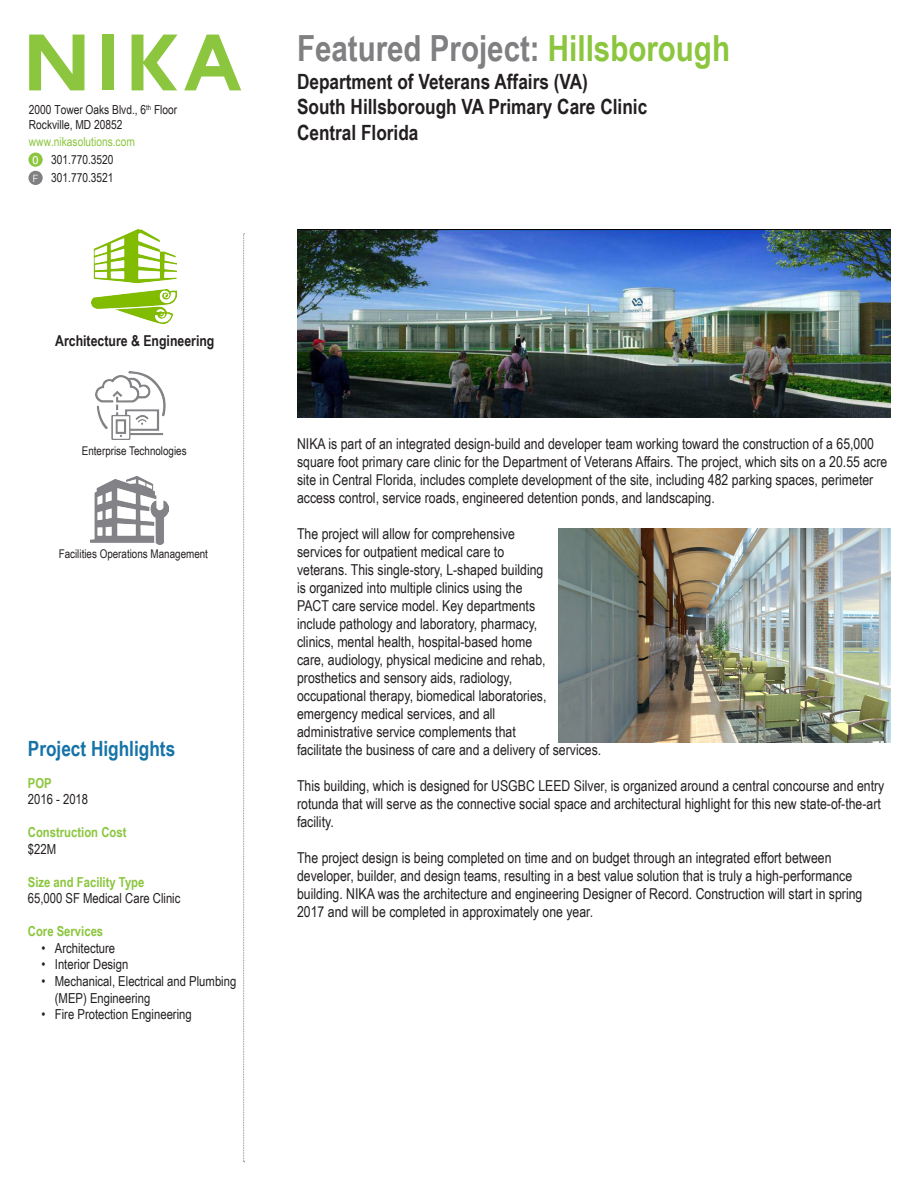
<style>
.page{position:relative;width:918px;height:1188px;background:#fff}
.page>*{position:absolute;margin:0;border:0;box-sizing:border-box;transform-origin:0 0}
.t1{font:700 36px "Arial Narrow";color:#808083}
.t2{font:700 21px "Arial Narrow";color:#231f20}
.t3{font:700 21px "Arial Narrow";color:#1673a8}
.t4{font:15px/18px "Arial Narrow";color:#231f20}
.t5{font:700 15px "Arial Narrow";color:#231f20}
.t6{font:13.8px/16.5px "Arial Narrow";color:#231f20}
.t7{font:700 13.8px "Arial Narrow";color:#8bc63e}
.t8{font:12.45px/14.9px "Arial Narrow";color:#231f20}
.t9{font:12.45px "Arial Narrow";color:#8bc63e}
.t10{font:12px "Arial Narrow";color:#231f20}
.t11{font:700 10.95px "Bell Gothic Std";color:#fff}
.t12{font:300 10.95px "Bell Gothic Std";color:#fff}
.s1{color:#8bc63e}
</style>
<div class="page">
<div style="left:102px;top:35px;width:12px;height:55px;background:#8bc63e"></div>
<svg style="left:132px;top:35px;width:45px;height:55px"></svg>
<svg style="left:29px;top:35px;width:55px;height:55px"></svg>
<svg style="left:184px;top:35px;width:57px;height:55px"></svg>
<div style="left:28px;top:153px;width:15px;height:14px;background:#8bc63e;border-radius:50%"></div>
<div style="left:28px;top:171px;width:15px;height:14px;background:#808083;border-radius:50%"></div>
<svg style="left:243px;top:234px;width:2px;height:928px"></svg>
<img style="left:91px;top:230px;width:86px;height:94px">
<img style="left:95px;top:372px;width:70px;height:67px">
<img style="left:91px;top:477px;width:78px;height:67px">
<img style="left:297px;top:230px;width:594px;height:187px">
<img style="left:559px;top:529px;width:332px;height:214px">
<p class="t8" style="left:29px;top:101px;width:150px">2000 Tower Oaks Blvd., 6<sup>th</sup> Floor<br>Rockville, MD 20852</p>
<p class="t9" style="left:29px;top:133px;width:107px">www.nikasolutions.com</p>
<p class="t11" style="left:32px;top:153px;width:8px">O</p>
<p class="t8" style="left:51px;top:152px;width:64px">301.770.3520</p>
<p class="t12" style="left:32px;top:173px;width:8px">F</p>
<p class="t8" style="left:51px;top:170px;width:64px">301.770.3521</p>
<p class="t5" style="left:55px;top:329px;width:161px">Architecture &amp; Engineering</p>
<p class="t10" style="left:82px;top:442px;width:106px">Enterprise Technologies</p>
<p class="t10" style="left:59px;top:544px;width:151px">Facilities Operations Management</p>
<p class="t3" style="left:28px;top:733px;width:149px">Project Highlights</p>
<p class="t7" style="left:28px;top:772px;width:25px">POP</p>
<p class="t6" style="left:28px;top:790px;width:62px">2016 - 2018</p>
<p class="t7" style="left:28px;top:822px;width:100px">Construction Cost</p>
<p class="t6" style="left:28px;top:840px;width:30px">$22M</p>
<p class="t7" style="left:28px;top:871px;width:118px">Size and Facility Type</p>
<p class="t6" style="left:28px;top:890px;width:154px">65,000 SF Medical Care Clinic</p>
<p class="t7" style="left:28px;top:921px;width:77px">Core Services</p>
<p class="t6" style="left:41px;top:939px;width:75px">• Architecture</p>
<p class="t6" style="left:41px;top:956px;width:88px">• Interior Design</p>
<p class="t6" style="left:55px;top:972px;width:183px;text-indent:-13px">• Mechanical, Electrical and Plumbing (MEP) Engineering</p>
<p class="t6" style="left:41px;top:1005px;width:152px">• Fire Protection Engineering</p>
<p class="t1" style="left:297px;top:21px;width:435px">Featured Project: <span class="s1">Hillsborough</span></p>
<p class="t2" style="left:297px;top:66px;width:292px">Department of Veterans Affairs (VA)</p>
<p class="t2" style="left:297px;top:91px;width:352px">South Hillsborough VA Primary Care Clinic</p>
<p class="t2" style="left:297px;top:116px;width:123px">Central Florida</p>
<p class="t4" style="left:297px;top:435px;width:592px">NIKA is part of an integrated design-build and developer team working toward the construction of a 65,000 square foot primary care clinic for the Department of Veterans Affairs. The project, which sits on a 20.55 acre site in Central Florida, includes complete development of the site, including 482 parking spaces, perimeter access control, service roads, engineered detention ponds, and landscaping.</p>
<p class="t4" style="left:297px;top:525px;width:220px">The project will allow for comprehensive</p>
<p class="t4" style="left:297px;top:543px;width:209px">services for outpatient medical care to</p>
<p class="t4" style="left:297px;top:561px;width:248px">veterans. This single-story, L-shaped building</p>
<p class="t4" style="left:297px;top:579px;width:227px">is organized into multiple clinics using the</p>
<p class="t4" style="left:297px;top:597px;width:240px">PACT care service model. Key departments</p>
<p class="t4" style="left:297px;top:615px;width:242px">include pathology and laboratory, pharmacy,</p>
<p class="t4" style="left:297px;top:633px;width:237px">clinics, mental health, hospital-based home</p>
<p class="t4" style="left:297px;top:651px;width:250px">care, audiology, physical medicine and rehab,</p>
<p class="t4" style="left:297px;top:669px;width:217px">prosthetics and sensory aids, radiology,</p>
<p class="t4" style="left:297px;top:687px;width:251px">occupational therapy, biomedical laboratories,</p>
<p class="t4" style="left:297px;top:705px;width:200px">emergency medical services, and all</p>
<p class="t4" style="left:297px;top:723px;width:220px">administrative service complements that</p>
<p class="t4" style="left:297px;top:741px;width:306px">facilitate the business of care and a delivery of services.</p>
<p class="t4" style="left:297px;top:777px;width:589px">This building, which is designed for USGBC LEED Silver, is organized around a central concourse and entry rotunda that will serve as the connective social space and architectural highlight for this new state-of-the-art facility.</p>
<p class="t4" style="left:297px;top:849px;width:536px">The project design is being completed on time and on budget through an integrated effort between</p>
<p class="t4" style="left:297px;top:867px;width:557px">developer, builder, and design teams, resulting in a best value solution that is truly a high-performance</p>
<p class="t4" style="left:297px;top:885px;width:567px">building. NIKA was the architecture and engineering Designer of Record. Construction will start in spring<br>2017 and will be completed in approximately one year.</p>
</div>
